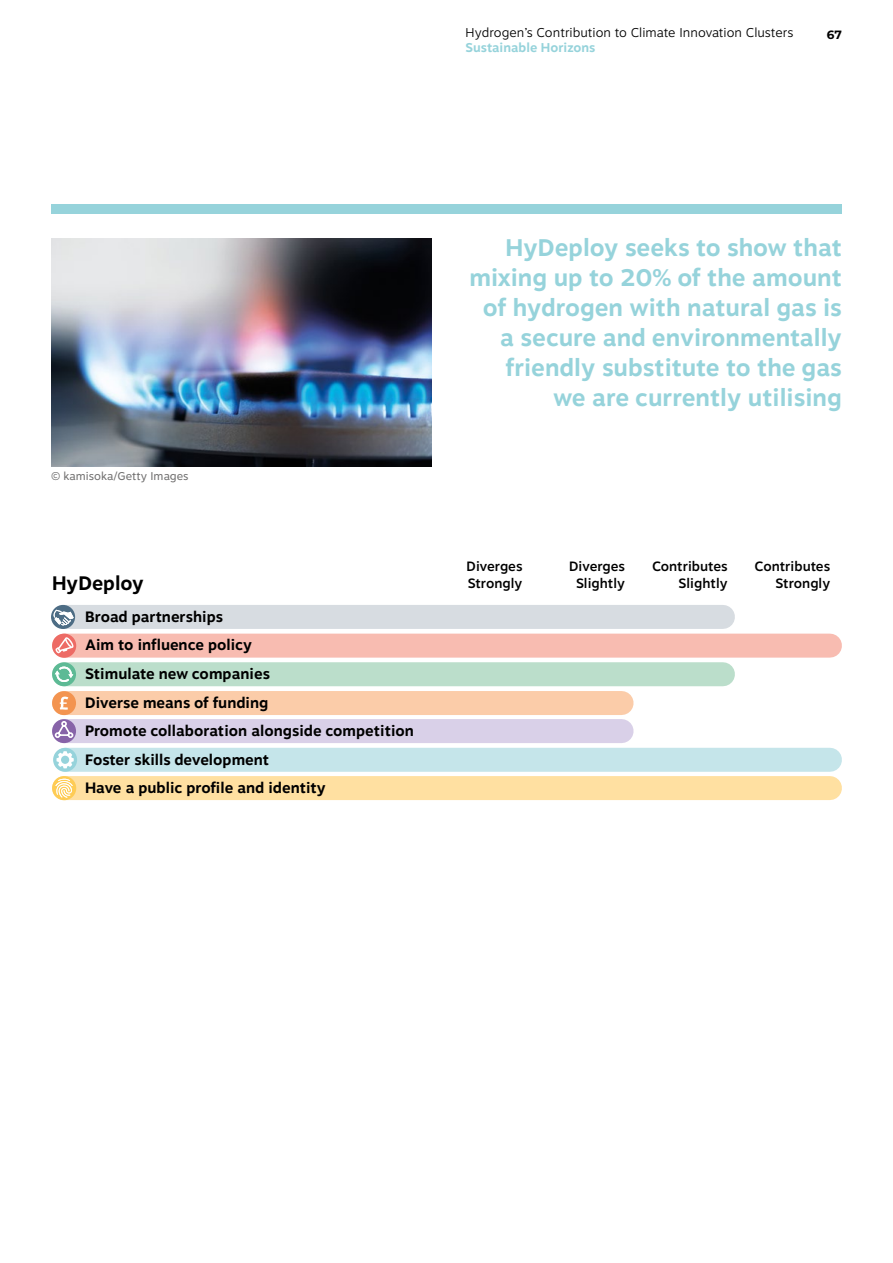
<style>
.page{position:relative;width:893px;height:1263px;background:#fff}
.page>*{position:absolute;margin:0;border:0;box-sizing:border-box;transform-origin:0 0}
.t1{font:700 24px/30px "Motiva Sans";color:#96d3db;text-align:right}
.t2{font:700 19.5px "Motiva Sans";color:#000}
.t3{font:700 15px/28.5px "Motiva Sans";color:#000}
.t4{font:500 13.5px/16.2px "Motiva Sans";color:#000;text-align:right}
.t5{font:300 12.75px "Motiva Sans";color:#000}
.t6{font:700 12.75px "Motiva Sans";color:#96d3db}
.t7{font:700 12px "Montserrat";color:#000}
.t8{font:11.25px "Motiva Sans";color:#706f6f}
</style>
<div class="page">
<div style="left:51px;top:205px;width:791px;height:9px;background:#96d3db"></div>
<div style="left:64px;top:776px;width:766px;height:24px;background:#ffe0a1"></div>
<div style="left:66px;top:748px;width:764px;height:24px;background:#c5e5ea"></div>
<div style="left:64px;top:719px;width:558px;height:24px;background:#d9d0e8"></div>
<div style="left:64px;top:662px;width:659px;height:24px;background:#bbdecb"></div>
<div style="left:64px;top:605px;width:659px;height:24px;background:#d7dce1"></div>
<div style="left:64px;top:634px;width:766px;height:24px;background:#f8bcb1"></div>
<div style="left:64px;top:691px;width:558px;height:24px;background:#fbcca9"></div>
<div style="left:51px;top:605px;width:24px;height:24px;background:#4d6d85;border-radius:50%"></div>
<svg style="left:53px;top:610px;width:21px;height:16px"></svg>
<div style="left:52px;top:662px;width:24px;height:24px;background:#5dba95;border-radius:50%"></div>
<svg style="left:55px;top:666px;width:18px;height:16px"></svg>
<div style="left:53px;top:748px;width:24px;height:24px;background:#96d3db;border-radius:50%"></div>
<svg style="left:57px;top:751px;width:17px;height:17px"></svg>
<div style="left:52px;top:634px;width:24px;height:24px;background:#ed6b65;border-radius:50%"></div>
<svg style="left:56px;top:637px;width:18px;height:16px"></svg>
<div style="left:52px;top:719px;width:24px;height:24px;background:#8763a8;border-radius:50%"></div>
<svg style="left:54px;top:720px;width:20px;height:19px"></svg>
<div style="left:52px;top:691px;width:24px;height:24px;background:#f39450;border-radius:50%"></div>
<svg style="left:60px;top:697px;width:8px;height:13px"></svg>
<div style="left:52px;top:776px;width:24px;height:24px;background:#fecc55;border-radius:50%"></div>
<svg style="left:55px;top:779px;width:18px;height:19px"></svg>
<img style="left:51px;top:238px;width:381px;height:228px">
<p class="t5" style="left:466px;top:23px;width:329px">Hydrogen’s Contribution to Climate Innovation Clusters</p>
<p class="t7" style="left:827px;top:26px;width:17px">67</p>
<p class="t6" style="left:466px;top:39px;width:131px">Sustainable Horizons</p>
<p class="t8" style="left:51px;top:468px;width:139px">© kamisoka/Getty Images</p>
<h2 class="t2" style="left:52px;top:569px;width:93px">HyDeploy</h2>
<p class="t3" style="left:85px;top:602px;width:139px">Broad partnerships</p>
<p class="t3" style="left:85px;top:631px;width:169px">Aim to influence policy</p>
<p class="t3" style="left:85px;top:660px;width:186px">Stimulate new companies</p>
<p class="t3" style="left:85px;top:689px;width:185px">Diverse means of funding</p>
<p class="t3" style="left:85px;top:716px;width:330px">Promote collaboration alongside competition</p>
<p class="t3" style="left:85px;top:745px;width:242px">Foster skills development<br>Have a public profile and identity</p>
<h1 class="t1" style="left:469px;top:233px;width:374px">HyDeploy seeks to show that mixing up to 20% of the amount of hydrogen with natural gas is a secure and environmentally friendly substitute to the gas we are currently utilising</h1>
<p class="t4" style="left:466px;top:559px;width:58px;text-align:left">Diverges<br>Strongly</p>
<p class="t4" style="left:569px;top:559px;width:58px;text-align:center">Diverges<br>Slightly</p>
<p class="t4" style="left:652px;top:559px;width:77px">Contributes<br>Slightly</p>
<p class="t4" style="left:755px;top:559px;width:77px">Contributes<br>Strongly</p>
</div>
